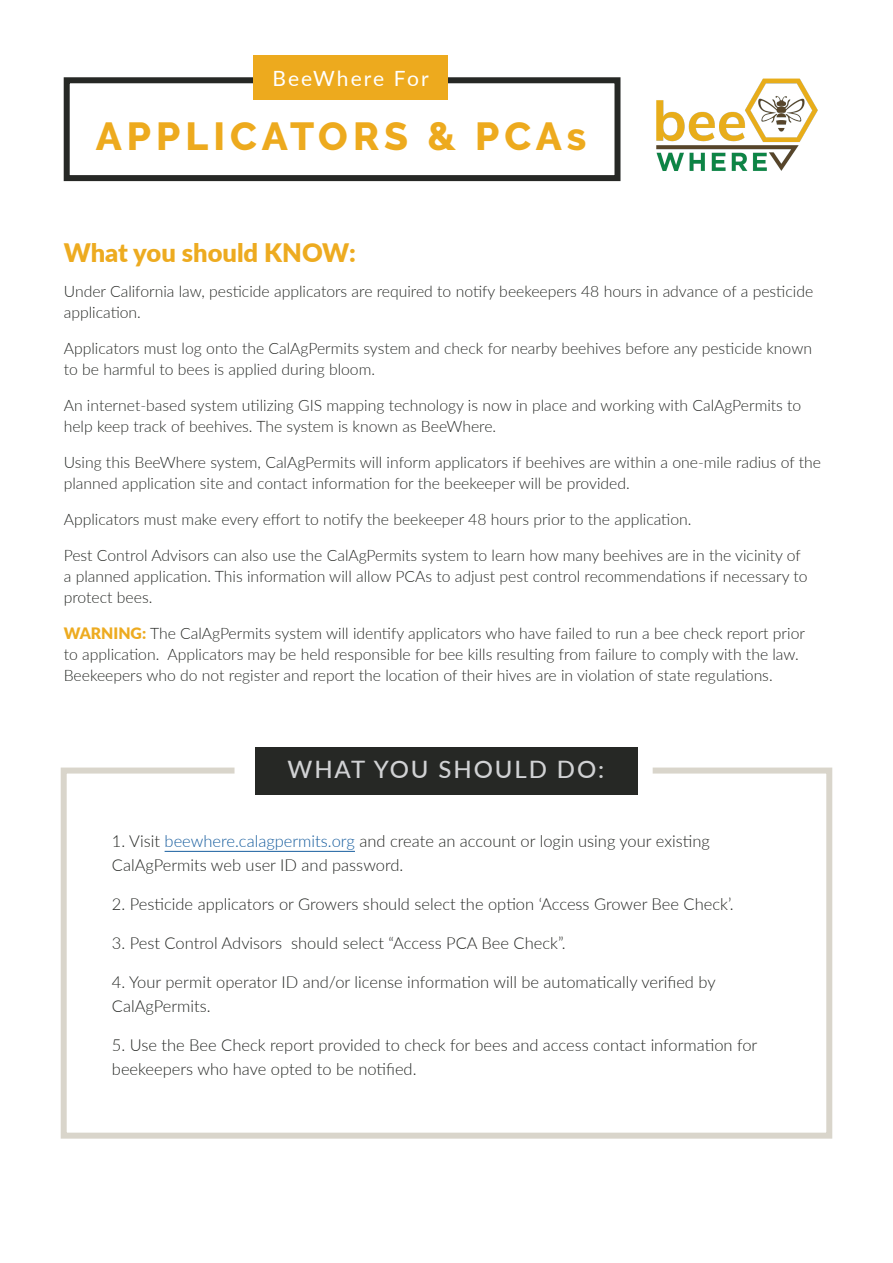
<style>
.page{position:relative;width:893px;height:1263px;background:#fff}
.page>*{position:absolute;margin:0;border:0;box-sizing:border-box;transform-origin:0 0}
.Header_-_Align_Cente{font:800 39px "Raleway";letter-spacing:.13em;color:#edaa1e}
.t1{font:900 25.5px "Lato";color:#edaa1e}
.Subhead_-_Align_Cent{font:500 24px "Lato";letter-spacing:.08em;color:#d1d2d4}
.Subhead_-_Align_Cent-2{font:21px "Lato";letter-spacing:.095em;color:#fff}
.Body_Text_-_Align_Le{font:300 16.5px/24px "Lato";color:#262825}
.t2{font:300 15.75px/21px "Lato";color:#262825}
.s1{font-weight:900;color:#edaa1e}
.s2{color:#175d9e}
</style>
<div class="page">
<svg style="left:60px;top:764px;width:773px;height:375px"></svg>
<div style="left:255px;top:747px;width:382px;height:48px;background:#262825"></div>
<hr style="left:165px;top:851px;width:190px;height:1px;background:#175d9e">
<div style="left:64px;top:77px;width:556px;height:104px;border:6px solid #262825"></div>
<div style="left:253px;top:55px;width:195px;height:45px;background:#edaa1e"></div>
<img style="left:656px;top:78px;width:162px;height:93px">
<p class="Subhead_-_Align_Cent-2" style="left:273px;top:63px;width:158px">BeeWhere For</p>
<p class="Header_-_Align_Cente" style="left:96px;top:114px;width:492px">APPLICATORS &amp; PCAs</p>
<h2 class="t1" style="left:64px;top:234px;width:293px">What you should KNOW:</h2>
<p class="t2" style="left:64px;top:280px;width:751px">Under California law, pesticide applicators are required to notify beekeepers 48 hours in advance of a pesticide application.</p>
<p class="t2" style="left:64px;top:337px;width:750px">Applicators must log onto the CalAgPermits system and check for nearby beehives before any pesticide known to be harmful to bees is applied during bloom.</p>
<p class="t2" style="left:64px;top:394px;width:739px">An internet-based system utilizing GIS mapping technology is now in place and working with CalAgPermits to help keep track of beehives. The system is known as BeeWhere.</p>
<p class="t2" style="left:64px;top:451px;width:759px">Using this BeeWhere system, CalAgPermits will inform applicators if beehives are within a one-mile radius of the planned application site and contact information for the beekeeper will be provided.</p>
<p class="t2" style="left:64px;top:508px;width:629px">Applicators must make every effort to notify the beekeeper 48 hours prior to the application.</p>
<p class="t2" style="left:64px;top:544px;width:745px">Pest Control Advisors can also use the CalAgPermits system to learn how many beehives are in the vicinity of a planned application. This information will allow PCAs to adjust pest control recommendations if necessary to protect bees.</p>
<p class="t2" style="left:64px;top:622px;width:743px"><span class="s1">WARNING:</span> The CalAgPermits system will identify applicators who have failed to run a bee check report prior to application. Applicators may be held responsible for bee kills resulting from failure to comply with the law.<br>Beekeepers who do not register and report the location of their hives are in violation of state regulations.</p>
<p class="Subhead_-_Align_Cent" style="left:287px;top:752px;width:318px">WHAT YOU SHOULD DO:</p>
<p class="Body_Text_-_Align_Le" style="left:112px;top:829px;width:599px">1. Visit <span class="s2">beewhere.calagpermits.org</span> and create an account or login using your existing<br>CalAgPermits web user ID and password.</p>
<p class="Body_Text_-_Align_Le" style="left:112px;top:892px;width:623px">2. Pesticide applicators or Growers should select the option ‘Access Grower Bee Check’.</p>
<p class="Body_Text_-_Align_Le" style="left:112px;top:931px;width:455px">3. Pest Control Advisors should select “Access PCA Bee Check”.</p>
<p class="Body_Text_-_Align_Le" style="left:112px;top:970px;width:605px">4. Your permit operator ID and/or license information will be automatically verified by<br>CalAgPermits.</p>
<p class="Body_Text_-_Align_Le" style="left:112px;top:1033px;width:647px">5. Use the Bee Check report provided to check for bees and access contact information for beekeepers who have opted to be notified.</p>
</div>
